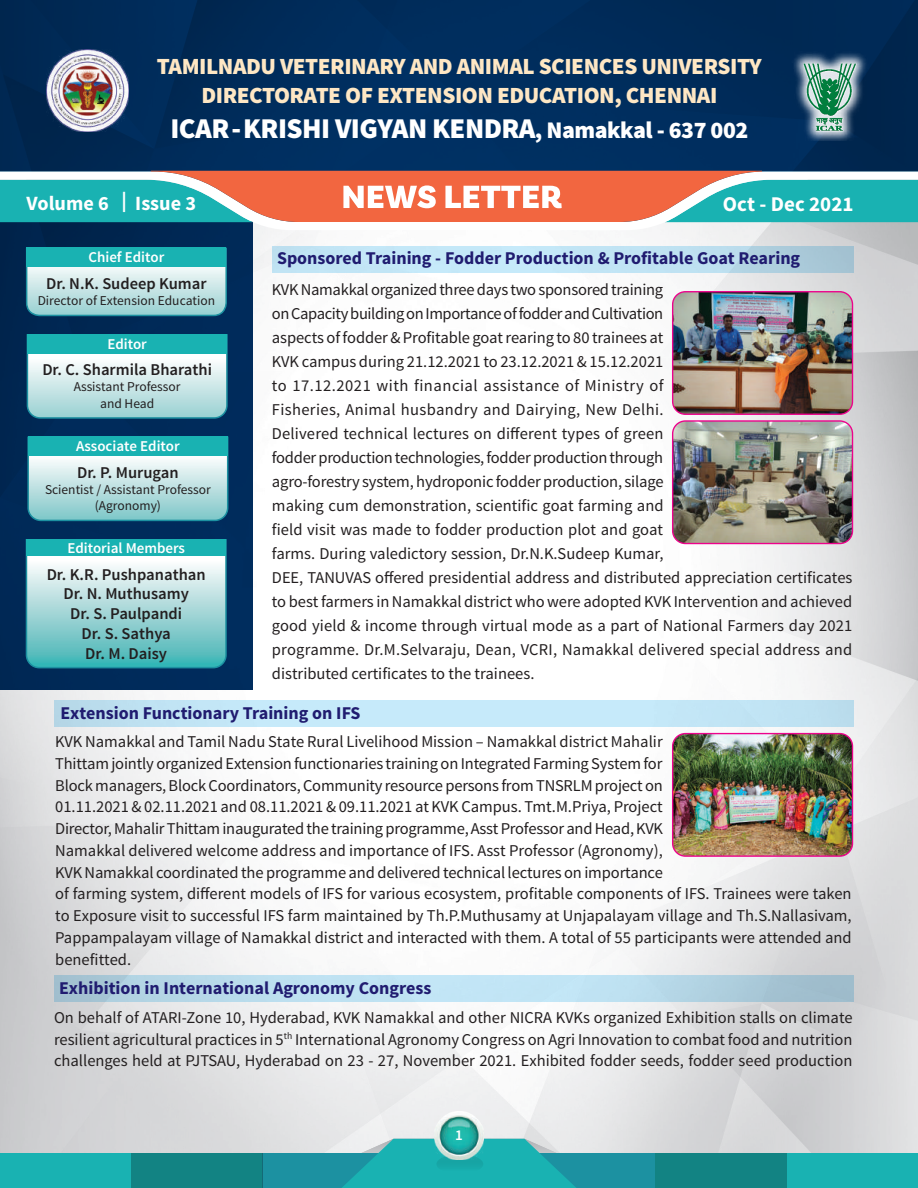
<style>
.page{position:relative;width:918px;height:1188px;background:#fff}
.page>*{position:absolute;margin:0;border:0;box-sizing:border-box;transform-origin:0 0}
.t1{font:900 28.65px "Source Sans Pro";letter-spacing:-.02em;color:#fff}
.t2{font:900 23.25px/29.1px "Source Sans Pro";letter-spacing:-.02em;color:#fee7c4;text-align:center}
.t3{font:700 21px "Source Sans Pro";color:#fff}
.t4{font:700 20.25px "Source Sans Pro";color:#fff}
.t5{font:700 18px "Source Sans Pro";color:#201c70}
.t6{font:16.5px/24px "Source Sans Pro";color:#231f20}
.t7{font:600 16.5px/19.8px "Source Sans Pro";color:#231f20;text-align:center}
.t8{font:600 15px "Source Sans Pro";color:#fff}
.t9{font:13.5px/16.2px "Source Sans Pro";color:#231f20;text-align:center}
.s1{font-size:23.55px}
.s2{font-size:23.85px}
</style>
<div class="page">
<div style="left:0;top:222px;width:253px;height:468px;background:#002d5e"></div>
<svg style="left:25px;top:247px;width:202px;height:70px;background:#b4dadc"></svg>
<div style="left:27px;top:248px;width:199px;height:19px;background:#19b2b2"></div>
<svg style="left:26px;top:333px;width:202px;height:86px;background:#c1dfe1"></svg>
<div style="left:27px;top:334px;width:200px;height:20px;background:#19b2b2"></div>
<svg style="left:27px;top:436px;width:202px;height:86px;background:#b0d9db"></svg>
<div style="left:28px;top:437px;width:200px;height:19px;background:#19b2b2"></div>
<svg style="left:25px;top:539px;width:202px;height:130px;background:#9dd3d5"></svg>
<div style="left:26px;top:539px;width:200px;height:17px;background:#19b2b2"></div>
<svg style="left:0;top:0;width:918px;height:171px;background:#002b5a"></svg>
<svg style="left:0;top:222px;width:918px;height:8px"></svg>
<img style="left:435px;top:1111px;width:48px;height:28px">
<div style="left:525px;top:1153px;width:131px;height:35px;background:#1c91a1"></div>
<div style="left:0;top:1153px;width:131px;height:35px;background:#19b2b2"></div>
<div style="left:262px;top:1153px;width:131px;height:35px;background:#1c91a1"></div>
<div style="left:787px;top:1153px;width:131px;height:35px;background:#19b2b2"></div>
<svg style="left:282px;top:1139px;width:354px;height:49px"></svg>
<svg style="left:436px;top:1154px;width:47px;height:20px"></svg>
<div style="left:131px;top:1153px;width:131px;height:35px;background:#128383"></div>
<div style="left:656px;top:1153px;width:131px;height:35px;background:#128383"></div>
<img style="left:47px;top:50px;width:82px;height:82px">
<img style="left:788px;top:51px;width:89px;height:89px">
<svg style="left:272px;top:247px;width:581px;height:26px;background:#bde0ef"></svg>
<div style="left:54px;top:700px;width:799px;height:27px;background:#c6eafa"></div>
<svg style="left:54px;top:976px;width:799px;height:26px;background:#b6d7e7"></svg>
<svg style="left:0;top:171px;width:918px;height:51px;background:#9f9c8b"></svg>
<img style="left:673px;top:421px;width:180px;height:123px">
<div style="left:672px;top:420px;width:181px;height:124px;border:1px solid #ed028c;border-radius:13px"></div>
<img style="left:673px;top:734px;width:180px;height:122px">
<div style="left:672px;top:733px;width:181px;height:124px;border:1px solid #ed028c;border-radius:13px"></div>
<img style="left:673px;top:292px;width:180px;height:122px">
<div style="left:672px;top:291px;width:181px;height:124px;border:1px solid #ed028c;border-radius:13px"></div>
<h2 class="t2" style="left:157px;top:52px;width:606px">TAMILNADU VETERINARY AND ANIMAL SCIENCES UNIVERSITY<br>DIRECTORATE OF EXTENSION EDUCATION, CHENNAI</h2>
<h1 class="t1" style="left:170px;top:109px;width:579px">ICAR - KRISHI VIGYAN KENDRA<span class="s1">,</span> <span class="s2">Namakkal - 637 002</span></h1>
<p class="t4" style="left:27px;top:190px;width:171px">Volume 6 | Issue 3</p>
<p class="t3" style="left:723px;top:190px;width:132px">Oct - Dec 2021</p>
<p class="t8" style="left:89px;top:248px;width:77px">Chief Editor</p>
<p class="t7" style="left:46px;top:274px;width:162px">Dr. N.K. Sudeep Kumar</p>
<p class="t9" style="left:38px;top:293px;width:179px">Director of Extension Education</p>
<p class="t8" style="left:107px;top:334px;width:41px">Editor</p>
<p class="t7" style="left:42px;top:360px;width:171px">Dr. C. Sharmila Bharathi</p>
<p class="t9" style="left:74px;top:379px;width:108px">Assistant Professor and Head</p>
<p class="t8" style="left:76px;top:437px;width:105px">Associate Editor</p>
<p class="t7" style="left:77px;top:463px;width:103px">Dr. P. Murugan</p>
<p class="t9" style="left:45px;top:481px;width:167px">Scientist / Assistant Professor (Agronomy)</p>
<p class="t8" style="left:67px;top:539px;width:119px">Editorial Members</p>
<p class="t7" style="left:47px;top:565px;width:161px">Dr. K.R. Pushpanathan<br>Dr. N. Muthusamy<br>Dr. S. Paulpandi<br>Dr. S. Sathya<br>Dr. M. Daisy</p>
<p class="t5" style="left:277px;top:247px;width:525px">Sponsored Training - Fodder Production &amp; Profitable Goat Rearing</p>
<p class="t6" style="left:272px;top:278px;width:582px">KVK Namakkal organized three days two sponsored training<br>on Capacity building on Importance of fodder and Cultivation<br>aspects of fodder &amp; Profitable goat rearing to 80 trainees at<br>KVK campus during 21.12.2021 to 23.12.2021 &amp; 15.12.2021<br>to 17.12.2021 with financial assistance of Ministry of<br>Fisheries, Animal husbandry and Dairying, New Delhi.<br>Delivered technical lectures on different types of green<br>fodder production technologies, fodder production through<br>agro-forestry system, hydroponic fodder production, silage<br>making cum demonstration, scientific goat farming and<br>field visit was made to fodder production plot and goat<br>farms. During valedictory session, Dr.N.K.Sudeep Kumar,<br>DEE, TANUVAS offered presidential address and distributed appreciation certificates to best farmers in Namakkal district who were adopted KVK Intervention and achieved good yield &amp; income through virtual mode as a part of National Farmers day 2021 programme. Dr.M.Selvaraju, Dean, VCRI, Namakkal delivered special address and distributed certificates to the trainees.</p>
<p class="t5" style="left:60px;top:701px;width:302px">Extension Functionary Training on IFS</p>
<p class="t6" style="left:55px;top:731px;width:798px;line-height:21.8px">KVK Namakkal and Tamil Nadu State Rural Livelihood Mission – Namakkal district Mahalir<br>Thittam jointly organized Extension functionaries training on Integrated Farming System for<br>Block managers, Block Coordinators, Community resource persons from TNSRLM project on<br>01.11.2021 &amp; 02.11.2021 and 08.11.2021 &amp; 09.11.2021 at KVK Campus. Tmt.M.Priya, Project<br>Director, Mahalir Thittam inaugurated the training programme, Asst Professor and Head, KVK<br>Namakkal delivered welcome address and importance of IFS. Asst Professor (Agronomy),<br>KVK Namakkal coordinated the programme and delivered technical lectures on importance<br>of farming system, different models of IFS for various ecosystem, profitable components of IFS. Trainees were taken to Exposure visit to successful IFS farm maintained by Th.P.Muthusamy at Unjapalayam village and Th.S.Nallasivam, Pappampalayam village of Namakkal district and interacted with them. A total of 55 participants were attended and benefitted.</p>
<p class="t5" style="left:59px;top:977px;width:374px">Exhibition in International Agronomy Congress</p>
<p class="t6" style="left:54px;top:1007px;width:800px;line-height:21.8px;text-align:justify">On behalf of ATARI-Zone 10, Hyderabad, KVK Namakkal and other NICRA KVKs organized Exhibition stalls on climate resilient agricultural practices in 5<sup>th</sup> International Agronomy Congress on Agri Innovation to combat food and nutrition challenges held at PJTSAU, Hyderabad on 23 - 27, November 2021. Exhibited fodder seeds, fodder seed production</p>
<p class="t8" style="left:455px;top:1125px;width:12px">11</p>
</div>
